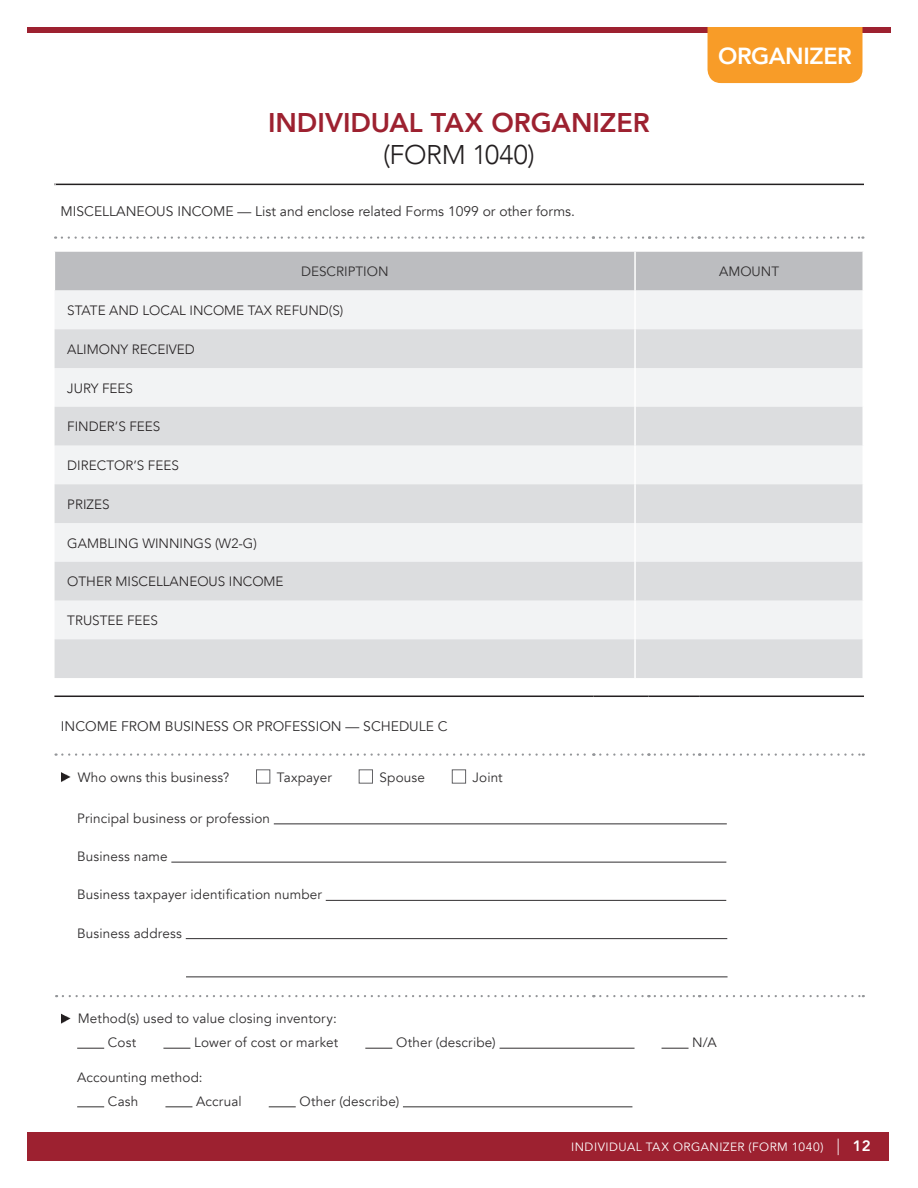
<style>
.page{position:relative;width:918px;height:1188px;background:#fff}
.page>*{position:absolute;margin:0;border:0;box-sizing:border-box;transform-origin:0 0}
.t1{font:800 27px "Avenir LT Com";color:#9d2130}
.t2{font:300 27px "Avenir LT Com";letter-spacing:-.015em;color:#231f20}
.t3{font:800 23.25px "Avenir LT Com";letter-spacing:-.015em;color:#fff}
.t4{font:13.8px "Avenir LT Com";color:#312f30}
.t5{font:13.5px/23.7px "Avenir LT Com";letter-spacing:.01em;color:#312f30}
.t6{font:300 13.5px "Avenir LT Com";color:#231f20}
.t7{font:12px "Avenir LT Com";letter-spacing:.04em;color:#fff}
.s1{font-weight:300;font-size:16.5px}
.s2{font-weight:800;font-size:15px}
</style>
<div class="page">
<div style="left:27px;top:1132px;width:862px;height:29px;background:#9d2130"></div>
<div style="left:27px;top:27px;width:864px;height:6px;background:#9d2130"></div>
<hr style="left:54px;top:184px;width:810px;height:1px;background:#231f20">
<div style="left:708px;top:27px;width:154px;height:56px;background:#f89c28"></div>
<svg style="left:62px;top:236px;width:532px;height:3px"></svg>
<svg style="left:600px;top:236px;width:50px;height:3px"></svg>
<svg style="left:656px;top:236px;width:44px;height:3px"></svg>
<svg style="left:706px;top:236px;width:157px;height:3px"></svg>
<div style="left:55px;top:252px;width:807px;height:39px;background:#bcbdc0"></div>
<div style="left:55px;top:291px;width:807px;height:38px;background:#f2f3f4"></div>
<svg style="left:55px;top:329px;width:807px;height:349px;fill:#dcdddf"></svg>
<hr style="left:634px;top:252px;width:2px;height:39px;background:#fff">
<hr style="left:634px;top:291px;width:2px;height:38px;background:#fff">
<hr style="left:634px;top:329px;width:2px;height:39px;background:#fff">
<hr style="left:634px;top:368px;width:2px;height:39px;background:#fff">
<hr style="left:634px;top:407px;width:2px;height:39px;background:#fff">
<hr style="left:634px;top:446px;width:2px;height:38px;background:#fff">
<hr style="left:634px;top:484px;width:2px;height:39px;background:#fff">
<hr style="left:634px;top:523px;width:2px;height:39px;background:#fff">
<hr style="left:634px;top:562px;width:2px;height:39px;background:#fff">
<hr style="left:634px;top:601px;width:2px;height:38px;background:#fff">
<hr style="left:634px;top:639px;width:2px;height:39px;background:#fff">
<svg style="left:63px;top:995px;width:531px;height:2px"></svg>
<svg style="left:600px;top:995px;width:49px;height:2px"></svg>
<svg style="left:655px;top:995px;width:45px;height:2px"></svg>
<svg style="left:706px;top:995px;width:158px;height:2px"></svg>
<svg style="left:54px;top:753px;width:540px;height:3px"></svg>
<svg style="left:600px;top:753px;width:49px;height:3px"></svg>
<svg style="left:655px;top:753px;width:45px;height:3px"></svg>
<svg style="left:706px;top:753px;width:158px;height:3px"></svg>
<hr style="left:54px;top:696px;width:539px;height:1px;background:#231f20">
<hr style="left:593px;top:696px;width:55px;height:1px;background:#231f20">
<hr style="left:648px;top:696px;width:51px;height:1px;background:#231f20">
<hr style="left:699px;top:696px;width:165px;height:1px;background:#231f20">
<hr style="left:274px;top:824px;width:453px;height:1px;background:#312f30">
<hr style="left:171px;top:862px;width:555px;height:1px;background:#312f30">
<hr style="left:326px;top:900px;width:400px;height:1px;background:#312f30">
<hr style="left:186px;top:938px;width:541px;height:1px;background:#312f30">
<hr style="left:186px;top:977px;width:542px;height:1px;background:#312f30">
<svg style="left:61px;top:772px;width:9px;height:10px"></svg>
<div style="left:256px;top:770px;width:14px;height:13px;border:1px solid #636366"></div>
<div style="left:359px;top:770px;width:14px;height:13px;border:1px solid #636366"></div>
<div style="left:452px;top:770px;width:14px;height:13px;border:1px solid #636366"></div>
<svg style="left:77px;top:1048px;width:27px;height:1px"></svg>
<svg style="left:163px;top:1048px;width:27px;height:1px"></svg>
<svg style="left:365px;top:1048px;width:27px;height:1px"></svg>
<hr style="left:500px;top:1048px;width:135px;height:1px;background:#312f30">
<svg style="left:662px;top:1048px;width:27px;height:1px"></svg>
<svg style="left:77px;top:1106px;width:27px;height:1px"></svg>
<svg style="left:165px;top:1106px;width:27px;height:1px"></svg>
<svg style="left:269px;top:1106px;width:27px;height:1px"></svg>
<hr style="left:403px;top:1106px;width:229px;height:1px;background:#312f30">
<svg style="left:61px;top:1014px;width:9px;height:9px"></svg>
<h1 class="t1" style="left:268px;top:106px;width:383px">INDIVIDUAL TAX ORGANIZER</h1>
<h1 class="t2" style="left:383px;top:139px;width:153px">(FORM 1040)</h1>
<p class="t4" style="left:61px;top:203px;width:516px">MISCELLANEOUS INCOME — List and enclose related Forms 1099 or other forms.</p>
<h2 class="t3" style="left:718px;top:42px;width:135px">ORGANIZER</h2>
<p class="t5" style="left:301px;top:260px;width:89px">DESCRIPTION</p>
<p class="t5" style="left:719px;top:260px;width:62px">AMOUNT</p>
<p class="t6" style="left:67px;top:302px;width:278px">STATE AND LOCAL INCOME TAX REFUND(S)</p>
<p class="t6" style="left:67px;top:341px;width:129px">ALIMONY RECEIVED</p>
<p class="t6" style="left:67px;top:380px;width:67px">JURY FEES</p>
<p class="t6" style="left:67px;top:419px;width:95px">FINDER’S FEES</p>
<p class="t6" style="left:67px;top:457px;width:113px">DIRECTOR’S FEES</p>
<p class="t6" style="left:67px;top:496px;width:44px">PRIZES</p>
<p class="t6" style="left:67px;top:535px;width:191px">GAMBLING WINNINGS (W2-G)</p>
<p class="t6" style="left:67px;top:574px;width:218px">OTHER MISCELLANEOUS INCOME</p>
<p class="t6" style="left:67px;top:612px;width:92px">TRUSTEE FEES</p>
<p class="t4" style="left:61px;top:718px;width:388px">INCOME FROM BUSINESS OR PROFESSION — SCHEDULE C</p>
<p class="t5" style="left:78px;top:766px;width:153px">Who owns this business?</p>
<p class="t5" style="left:277px;top:766px;width:57px">Taxpayer</p>
<p class="t5" style="left:379px;top:766px;width:47px">Spouse</p>
<p class="t5" style="left:473px;top:766px;width:32px">Joint</p>
<p class="t5" style="left:77px;top:807px;width:194px">Principal business or profession</p>
<p class="t5" style="left:77px;top:845px;width:92px">Business name</p>
<p class="t5" style="left:77px;top:883px;width:246px">Business taxpayer identification number</p>
<p class="t5" style="left:77px;top:921px;width:106px">Business address</p>
<p class="t5" style="left:108px;top:1007px;width:230px;text-indent:-30px">Method(s) used to value closing inventory:<br>Cost</p>
<p class="t5" style="left:194px;top:1031px;width:146px">Lower of cost or market</p>
<p class="t5" style="left:396px;top:1031px;width:101px">Other (describe)</p>
<p class="t5" style="left:692px;top:1031px;width:26px">N/A</p>
<p class="t5" style="left:108px;top:1066px;width:96px;text-indent:-31px">Accounting method:<br>Cash</p>
<p class="t5" style="left:196px;top:1090px;width:47px">Accrual</p>
<p class="t5" style="left:300px;top:1090px;width:101px">Other (describe)</p>
<p class="t7" style="left:571px;top:1140px;width:301px">INDIVIDUAL TAX ORGANIZER (FORM 1040) <span class="s1">|</span> <span class="s2">12</span></p>
</div>
